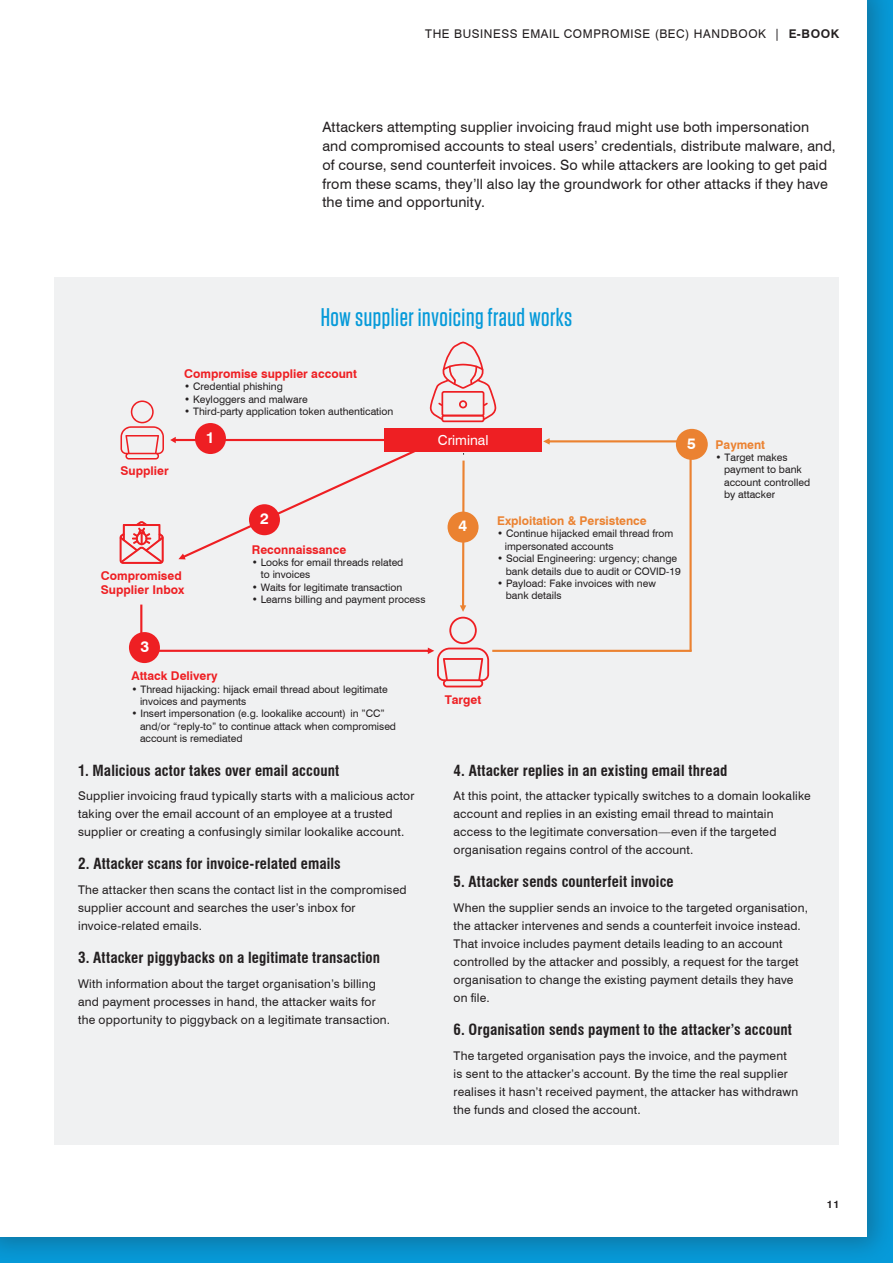
<style>
.page{position:relative;width:893px;height:1263px;background:#fff}
.page>*{position:absolute;margin:0;border:0;box-sizing:border-box;transform-origin:0 0}
.t1{font:500 25.5px "Tungsten";letter-spacing:.02em;color:#069ad9}
.t2{font:700 15.45px "Swiss 721 BT";color:#fff}
.t3{font:700 condensed 15px "Swiss 721 BT";letter-spacing:.005em;color:#231f20}
.t4{font:14.25px/18.8px "Swiss 721 BT";letter-spacing:.01em;color:#231f20}
.t5{font:13.8px "Swiss 721 BT";letter-spacing:-.005em;color:#fff}
.t6{font:12px/18px "Swiss 721 BT";letter-spacing:.015em;color:#231f20}
.t7{font:700 12px/14.4px "Swiss 721 BT";color:#ee1f23}
.t8{font:12px "Swiss 721 BT";letter-spacing:.05em;color:#231f20}
.t9{font:700 12px "Swiss 721 BT";letter-spacing:-.005em;color:#eb8231}
.t10{font:700 10.5px "Swiss 721 BT";color:#231f20}
.t11{font:10.35px/12.5px "Swiss 721 BT";color:#231f20}
.s1{font-weight:700}
</style>
<div class="page">
<div style="left:0;top:0;width:893px;height:1263px;background:#231f20;opacity:.3"></div>
<div style="left:0;top:0;width:866px;height:1236px;background:#fff"></div>
<div style="left:54px;top:277px;width:785px;height:867px;background:#f0f1f2"></div>
<hr style="left:492px;top:650px;width:200px;height:2px;background:#eb8231">
<hr style="left:689px;top:447px;width:3px;height:204px;background:#eb8231">
<svg style="left:543px;top:438px;width:134px;height:7px"></svg>
<div style="left:676px;top:429px;width:32px;height:31px;background:#eb8231;border-radius:50%"></div>
<div style="left:384px;top:429px;width:158px;height:23px;background:#ee1f23"></div>
<svg style="left:120px;top:341px;width:376px;height:346px"></svg>
<div style="left:441px;top:391px;width:43px;height:25px;border:2px solid #ee1f23;border-radius:2px"></div>
<div style="left:441px;top:415px;width:43px;height:7px;border:2px solid #ee1f23;border-radius:2px"></div>
<div style="left:459px;top:400px;width:8px;height:8px;border:2px solid #ee1f23;border-radius:50%"></div>
<p class="t8" style="left:425px;top:26px;width:416px">THE BUSINESS EMAIL COMPROMISE (BEC) HANDBOOK | <span class="s1">E-BOOK</span></p>
<p class="t4" style="left:322px;top:118px;width:515px">Attackers attempting supplier invoicing fraud might use both impersonation and compromised accounts to steal users’ credentials, distribute malware, and, of course, send counterfeit invoices. So while attackers are looking to get paid from these scams, they’ll also lay the groundwork for other attacks if they have the time and opportunity.</p>
<h1 class="t1" style="left:321px;top:304px;width:253px">How supplier invoicing fraud works</h1>
<p class="t7" style="left:120px;top:463px;width:50px">Supplier</p>
<p class="t7" style="left:184px;top:366px;width:174px">Compromise supplier account</p>
<p class="t11" style="left:184px;top:380px;width:100px">• Credential phishing</p>
<p class="t11" style="left:184px;top:393px;width:125px">• Keyloggers and malware</p>
<p class="t11" style="left:184px;top:405px;width:211px">• Third-party application token authentication</p>
<p class="t2" style="left:206px;top:428px;width:10px">1</p>
<p class="t5" style="left:438px;top:431px;width:52px">Criminal</p>
<p class="t2" style="left:687px;top:434px;width:10px">5</p>
<p class="t7" style="left:101px;top:568px;width:85px">Compromised<br>Supplier Inbox</p>
<p class="t2" style="left:140px;top:637px;width:10px">3</p>
<p class="t2" style="left:260px;top:509px;width:10px">2</p>
<p class="t7" style="left:252px;top:542px;width:96px">Reconnaissance</p>
<p class="t11" style="left:261px;top:556px;width:144px;text-indent:-9px">• Looks for email threads related to invoices</p>
<p class="t11" style="left:252px;top:581px;width:152px">• Waits for legitimate transaction</p>
<p class="t11" style="left:252px;top:593px;width:175px">• Learns billing and payment process</p>
<p class="t7" style="left:132px;top:669px;width:88px">Attack Delivery</p>
<p class="t11" style="left:140px;top:683px;width:249px;text-indent:-8px">• Thread hijacking: hijack email thread about legitimate invoices and payments</p>
<p class="t11" style="left:140px;top:707px;width:258px;text-indent:-8px">• Insert impersonation (e.g. lookalike account) in ”CC” and/or “reply-to” to continue attack when compromised account is remediated</p>
<p class="t2" style="left:458px;top:516px;width:10px">4</p>
<p class="t9" style="left:497px;top:513px;width:151px">Exploitation &amp; Persistence</p>
<p class="t11" style="left:505px;top:527px;width:170px;text-indent:-8px">• Continue hijacked email thread from impersonated accounts</p>
<p class="t11" style="left:506px;top:552px;width:177px;text-indent:-8px">• Social Engineering: urgency; change bank details due to audit or COVID-19</p>
<p class="t11" style="left:506px;top:577px;width:152px;text-indent:-8px">• Payload: Fake invoices with new bank details</p>
<p class="t7" style="left:445px;top:692px;width:38px">Target</p>
<p class="t9" style="left:716px;top:437px;width:51px">Payment</p>
<p class="t11" style="left:724px;top:451px;width:88px;text-indent:-8px">• Target makes payment to bank account controlled by attacker</p>
<p class="t3" style="left:78px;top:761px;width:263px">1. Malicious actor takes over email account</p>
<p class="t6" style="left:78px;top:787px;width:338px">Supplier invoicing fraud typically starts with a malicious actor taking over the email account of an employee at a trusted supplier or creating a confusingly similar lookalike account.</p>
<p class="t3" style="left:78px;top:855px;width:264px">2. Attacker scans for invoice-related emails</p>
<p class="t6" style="left:78px;top:881px;width:330px">The attacker then scans the contact list in the compromised supplier account and searches the user’s inbox for invoice‑related emails.</p>
<p class="t3" style="left:78px;top:948px;width:303px">3. Attacker piggybacks on a legitimate transaction</p>
<p class="t6" style="left:78px;top:974px;width:313px">With information about the target organisation’s billing and payment processes in hand, the attacker waits for the opportunity to piggyback on a legitimate transaction.</p>
<p class="t3" style="left:454px;top:761px;width:275px">4. Attacker replies in an existing email thread</p>
<p class="t6" style="left:454px;top:787px;width:359px">At this point, the attacker typically switches to a domain lookalike account and replies in an existing email thread to maintain access to the legitimate conversation—even if the targeted organisation regains control of the account.</p>
<p class="t3" style="left:454px;top:873px;width:222px">5. Attacker sends counterfeit invoice</p>
<p class="t6" style="left:454px;top:899px;width:356px">When the supplier sends an invoice to the targeted organisation, the attacker intervenes and sends a counterfeit invoice instead.<br>That invoice includes payment details leading to an account controlled by the attacker and possibly, a request for the target organisation to change the existing payment details they have on file.</p>
<p class="t3" style="left:454px;top:1020px;width:340px">6. Organisation sends payment to the attacker’s account</p>
<p class="t6" style="left:454px;top:1046px;width:346px">The targeted organisation pays the invoice, and the payment is sent to the attacker’s account. By the time the real supplier realises it hasn’t received payment, the attacker has withdrawn the funds and closed the account.</p>
<p class="t10" style="left:827px;top:1197px;width:14px">11</p>
</div>
